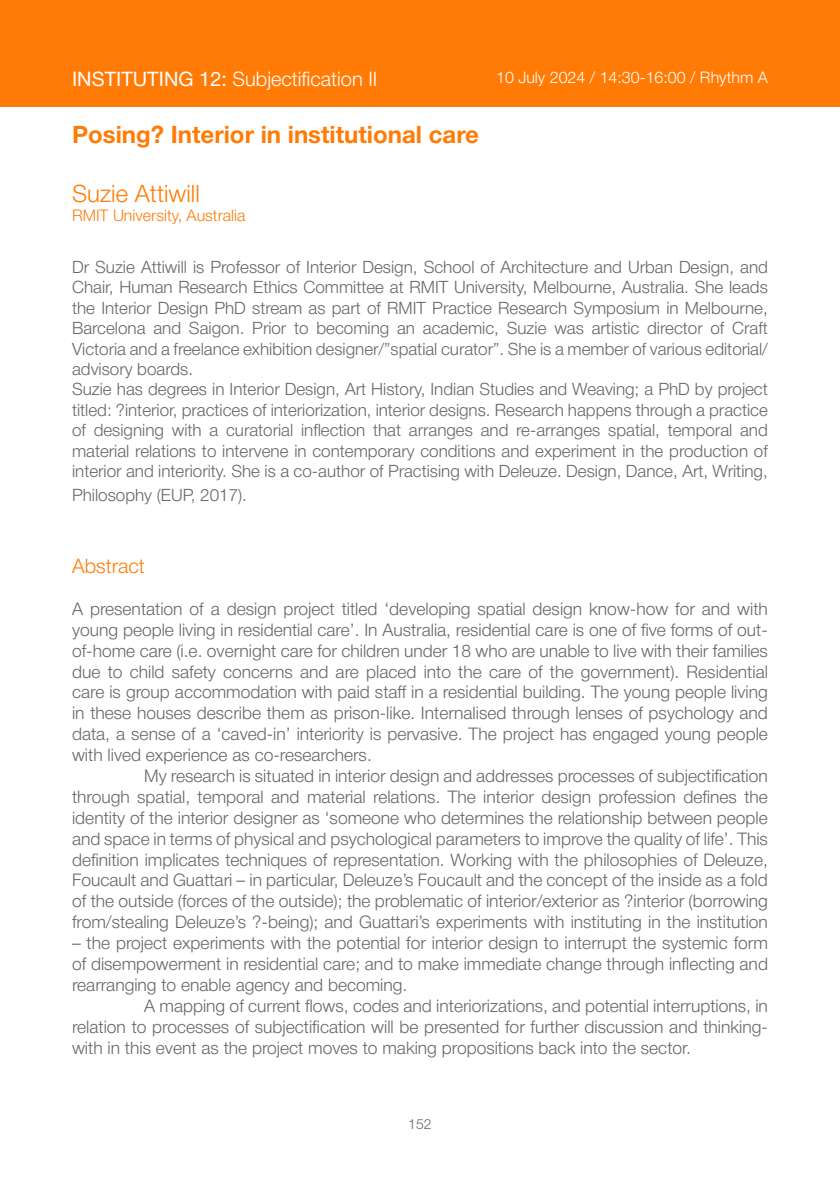
<style>
.page{position:relative;width:840px;height:1191px;background:#fff}
.page>*{position:absolute;margin:0;border:0;box-sizing:border-box;transform-origin:0 0}
.Titles{font:700 24px "Helvetica Neue";color:#ff7b06}
.Abstracts{font:300 24px "Helvetica Neue";color:#ff7b06}
.Abstracts-2{font:300 20px "Helvetica Neue";color:#fff}
.Abstracts-3{font:300 20px "Helvetica Neue";color:#ff7b06}
.Abstracts-4{font:300 17.4px/20.8px "Helvetica Neue";color:#636668;text-align:justify}
.bios{font:300 17px/20.4px "Helvetica Neue";color:#636668;text-align:justify}
.Abstracts-5{font:300 16px "Helvetica Neue";color:#fff}
.Abstracts-6{font:300 16px "Helvetica Neue";color:#ff7b06}
.t1{font:300 14px "Helvetica Neue";color:#636668}
.s1{font-weight:400}
</style>
<div class="page">
<div style="left:0;top:0;width:839px;height:106px;background:#ff7b06"></div>
<p class="Abstracts-2" style="left:72px;top:63px;width:306px"><span class="s1">INSTITUTING 12:</span> Subjectification II</p>
<p class="Abstracts-5" style="left:496px;top:65px;width:273px">10 July 2024 / 14:30-16:00 / Rhythm A</p>
<p class="Titles" style="left:72px;top:116px;width:408px">Posing? Interior in institutional care</p>
<p class="Abstracts" style="left:72px;top:174px;width:129px">Suzie Attiwill</p>
<p class="Abstracts-6" style="left:72px;top:203px;width:175px">RMIT University, Australia</p>
<p class="bios" style="left:72px;top:255px;width:697px">Dr Suzie Attiwill is Professor of Interior Design, School of Architecture and Urban Design, and Chair, Human Research Ethics Committee at RMIT University, Melbourne, Australia. She leads the Interior Design PhD stream as part of RMIT Practice Research Symposium in Melbourne, Barcelona and Saigon. Prior to becoming an academic, Suzie was artistic director of Craft Victoria and a freelance exhibition designer/”spatial curator”. She is a member of various editorial/ advisory boards.</p>
<p class="bios" style="left:72px;top:378px;width:697px">Suzie has degrees in Interior Design, Art History, Indian Studies and Weaving; a PhD by project titled: ?interior, practices of interiorization, interior designs. Research happens through a practice of designing with a curatorial inflection that arranges and re-arranges spatial, temporal and material relations to intervene in contemporary conditions and experiment in the production of interior and interiority. She is a co-author of Practising with Deleuze. Design, Dance, Art, Writing,</p>
<p class="bios" style="left:72px;top:483px;width:176px">Philosophy (EUP, 2017).</p>
<p class="Abstracts-3" style="left:72px;top:550px;width:74px">Abstract</p>
<p class="Abstracts-4" style="left:72px;top:597px;width:697px">A presentation of a design project titled ‘developing spatial design know-how for and with young people living in residential care’. In Australia, residential care is one of five forms of out&shy;of-home care (i.e. overnight care for children under 18 who are unable to live with their families due to child safety concerns and are placed into the care of the government). Residential care is group accommodation with paid staff in a residential building. The young people living in these houses describe them as prison-like. Internalised through lenses of psychology and data, a sense of a ‘caved-in’ interiority is pervasive. The project has engaged young people with lived experience as co-researchers.</p>
<p class="Abstracts-4" style="left:72px;top:764px;width:697px;text-indent:72px">My research is situated in interior design and addresses processes of subjectification through spatial, temporal and material relations. The interior design profession defines the identity of the interior designer as ‘someone who determines the relationship between people and space in terms of physical and psychological parameters to improve the quality of life’. This definition implicates techniques of representation. Working with the philosophies of Deleuze, Foucault and Guattari – in particular, Deleuze’s Foucault and the concept of the inside as a fold of the outside (forces of the outside); the problematic of interior/exterior as ?interior (borrowing from/stealing Deleuze’s ?-being); and Guattari’s experiments with instituting in the institution</p>
<p class="Abstracts-4" style="left:72px;top:931px;width:697px">– the project experiments with the potential for interior design to interrupt the systemic form of disempowerment in residential care; and to make immediate change through inflecting and rearranging to enable agency and becoming.</p>
<p class="Abstracts-4" style="left:72px;top:994px;width:697px;text-indent:72px">A mapping of current flows, codes and interiorizations, and potential interruptions, in relation to processes of subjectification will be presented for further discussion and thinking&shy;with in this event as the project moves to making propositions back into the sector.</p>
<p class="t1" style="left:408px;top:1112px;width:25px">152</p>
</div>
